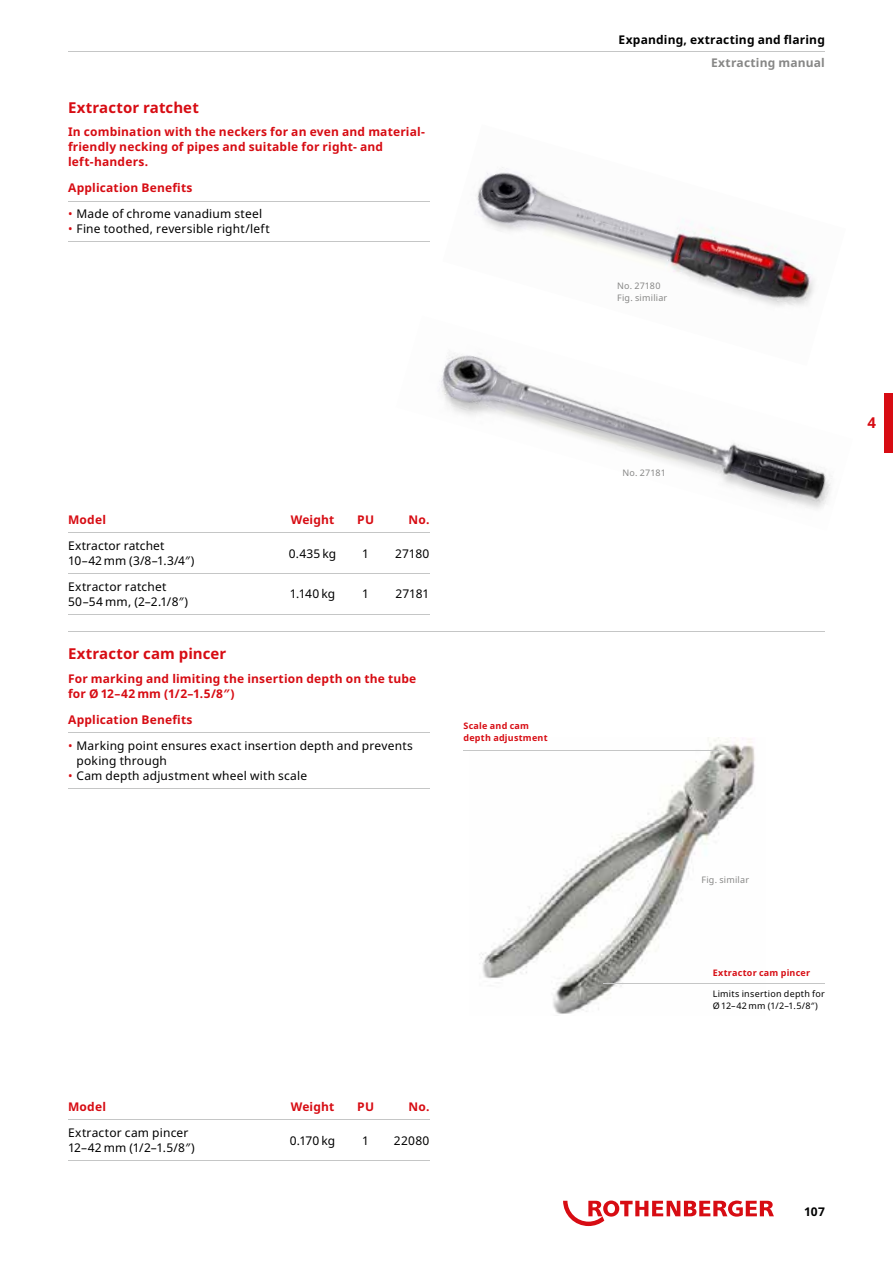
<style>
.page{position:relative;width:893px;height:1263px;background:#fff}
.page>*{position:absolute;margin:0;border:0;box-sizing:border-box;transform-origin:0 0}
.t1{font:700 15px "Noto Sans";letter-spacing:.005em;color:#d70c13}
.t2{font:12px/15px "Noto Sans";letter-spacing:.015em;color:#000}
.t3{font:700 12px/15px "Noto Sans";letter-spacing:.015em;color:#d70c13}
.t4{font:700 12px "Noto Sans";letter-spacing:.015em;color:#000}
.t5{font:700 12px "Noto Sans";letter-spacing:.015em;color:#878786}
.t6{font:700 9px/12px "Noto Sans";letter-spacing:.025em;color:#d70c13}
.t7{font:9px/12px "Noto Sans";letter-spacing:.025em;color:#000}
.t8{font:9px/12px "Noto Sans";letter-spacing:.025em;color:#878786}
.s1{color:#d70c13}
</style>
<div class="page">
<hr style="left:68px;top:51px;width:757px;height:1px;background:#c5c6c6">
<svg style="left:563px;top:1200px;width:211px;height:26px"></svg>
<div style="left:884px;top:393px;width:9px;height:60px;background:#d70c13"></div>
<img style="left:479px;top:737px;width:276px;height:277px">
<hr style="left:68px;top:631px;width:757px;height:1px;background:#c5c6c6">
<img style="left:475px;top:167px;width:339px;height:139px">
<img style="left:439px;top:353px;width:393px;height:156px">
<hr style="left:463px;top:750px;width:256px;height:1px;background:#c5c6c6">
<hr style="left:604px;top:983px;width:221px;height:1px;background:#c5c6c6">
<hr style="left:68px;top:241px;width:361px;height:1px;background:#c5c6c6">
<hr style="left:68px;top:201px;width:361px;height:1px;background:#c5c6c6">
<hr style="left:68px;top:533px;width:213px;height:1px;background:#c5c6c6">
<hr style="left:281px;top:533px;width:63px;height:1px;background:#c5c6c6">
<hr style="left:344px;top:533px;width:43px;height:1px;background:#c5c6c6">
<hr style="left:387px;top:533px;width:42px;height:1px;background:#c5c6c6">
<hr style="left:68px;top:573px;width:213px;height:1px;background:#c5c6c6">
<hr style="left:281px;top:573px;width:63px;height:1px;background:#c5c6c6">
<hr style="left:344px;top:573px;width:43px;height:1px;background:#c5c6c6">
<hr style="left:387px;top:573px;width:42px;height:1px;background:#c5c6c6">
<hr style="left:68px;top:614px;width:213px;height:1px;background:#c5c6c6">
<hr style="left:281px;top:614px;width:63px;height:1px;background:#c5c6c6">
<hr style="left:344px;top:614px;width:43px;height:1px;background:#c5c6c6">
<hr style="left:387px;top:614px;width:42px;height:1px;background:#c5c6c6">
<hr style="left:68px;top:788px;width:361px;height:1px;background:#c5c6c6">
<hr style="left:68px;top:732px;width:361px;height:1px;background:#c5c6c6">
<hr style="left:68px;top:1119px;width:213px;height:1px;background:#c5c6c6">
<hr style="left:281px;top:1119px;width:63px;height:1px;background:#c5c6c6">
<hr style="left:344px;top:1119px;width:43px;height:1px;background:#c5c6c6">
<hr style="left:387px;top:1119px;width:42px;height:1px;background:#c5c6c6">
<hr style="left:68px;top:1160px;width:213px;height:1px;background:#c5c6c6">
<hr style="left:281px;top:1160px;width:63px;height:1px;background:#c5c6c6">
<hr style="left:344px;top:1160px;width:43px;height:1px;background:#c5c6c6">
<hr style="left:387px;top:1160px;width:42px;height:1px;background:#c5c6c6">
<p class="t1" style="left:68px;top:97px;width:132px">Extractor ratchet</p>
<p class="t3" style="left:68px;top:125px;width:359px">In combination with the neckers for an even and material&shy;friendly necking of pipes and suitable for right- and left-handers.</p>
<p class="t3" style="left:68px;top:181px;width:126px">Application Benefits</p>
<p class="t2" style="left:68px;top:207px;width:196px"><span class="s1">•</span> Made of chrome vanadium steel</p>
<p class="t2" style="left:68px;top:222px;width:203px"><span class="s1">•</span> Fine toothed, reversible right/left</p>
<p class="t3" style="left:68px;top:513px;width:39px">Model</p>
<p class="t3" style="left:291px;top:513px;width:45px">Weight</p>
<p class="t3" style="left:357px;top:513px;width:18px">PU</p>
<p class="t3" style="left:409px;top:513px;width:22px">No.</p>
<p class="t2" style="left:68px;top:538px;width:128px">Extractor ratchet<br>10–42 mm (3/8–1.3/4″)</p>
<p class="t2" style="left:289px;top:546px;width:49px">0.435 kg</p>
<p class="t2" style="left:362px;top:546px;width:8px">1</p>
<p class="t2" style="left:395px;top:546px;width:36px">27180</p>
<p class="t2" style="left:68px;top:579px;width:122px">Extractor ratchet<br>50–54 mm, (2–2.1/8″)</p>
<p class="t2" style="left:290px;top:586px;width:47px">1.140 kg</p>
<p class="t2" style="left:362px;top:586px;width:8px">1</p>
<p class="t2" style="left:395px;top:586px;width:35px">27181</p>
<p class="t1" style="left:68px;top:643px;width:160px">Extractor cam pincer</p>
<p class="t3" style="left:68px;top:671px;width:350px">For marking and limiting the insertion depth on the tube for Ø 12–42 mm (1/2–1.5/8″)</p>
<p class="t3" style="left:68px;top:712px;width:126px">Application Benefits</p>
<p class="t2" style="left:77px;top:738px;width:338px;text-indent:-9px"><span class="s1">•</span> Marking point ensures exact insertion depth and prevents poking through</p>
<p class="t2" style="left:68px;top:768px;width:241px"><span class="s1">•</span> Cam depth adjustment wheel with scale</p>
<p class="t6" style="left:463px;top:720px;width:86px">Scale and cam depth adjustment</p>
<p class="t3" style="left:68px;top:1100px;width:39px">Model</p>
<p class="t3" style="left:291px;top:1100px;width:45px">Weight</p>
<p class="t3" style="left:357px;top:1100px;width:18px">PU</p>
<p class="t3" style="left:409px;top:1100px;width:22px">No.</p>
<p class="t2" style="left:68px;top:1125px;width:128px">Extractor cam pincer<br>12–42 mm (1/2–1.5/8″)</p>
<p class="t2" style="left:290px;top:1133px;width:47px">0.170 kg</p>
<p class="t2" style="left:362px;top:1133px;width:8px">1</p>
<p class="t2" style="left:394px;top:1133px;width:37px">22080</p>
<p class="t4" style="left:619px;top:31px;width:208px">Expanding, extracting and flaring</p>
<p class="t5" style="left:711px;top:54px;width:115px">Extracting manual</p>
<p class="t8" style="left:617px;top:280px;width:52px">No. 27180<br>Fig. similiar</p>
<p class="t8" style="left:623px;top:467px;width:45px">No. 27181</p>
<p class="t1" style="left:867px;top:412px;width:10px">4</p>
<p class="t8" style="left:701px;top:874px;width:49px">Fig. similar</p>
<p class="t6" style="left:713px;top:967px;width:99px">Extractor cam pincer</p>
<p class="t7" style="left:713px;top:987px;width:114px">Limits insertion depth for<br>Ø 12–42 mm (1/2–1.5/8″)</p>
<p class="t4" style="left:804px;top:1203px;width:22px">107</p>
</div>
